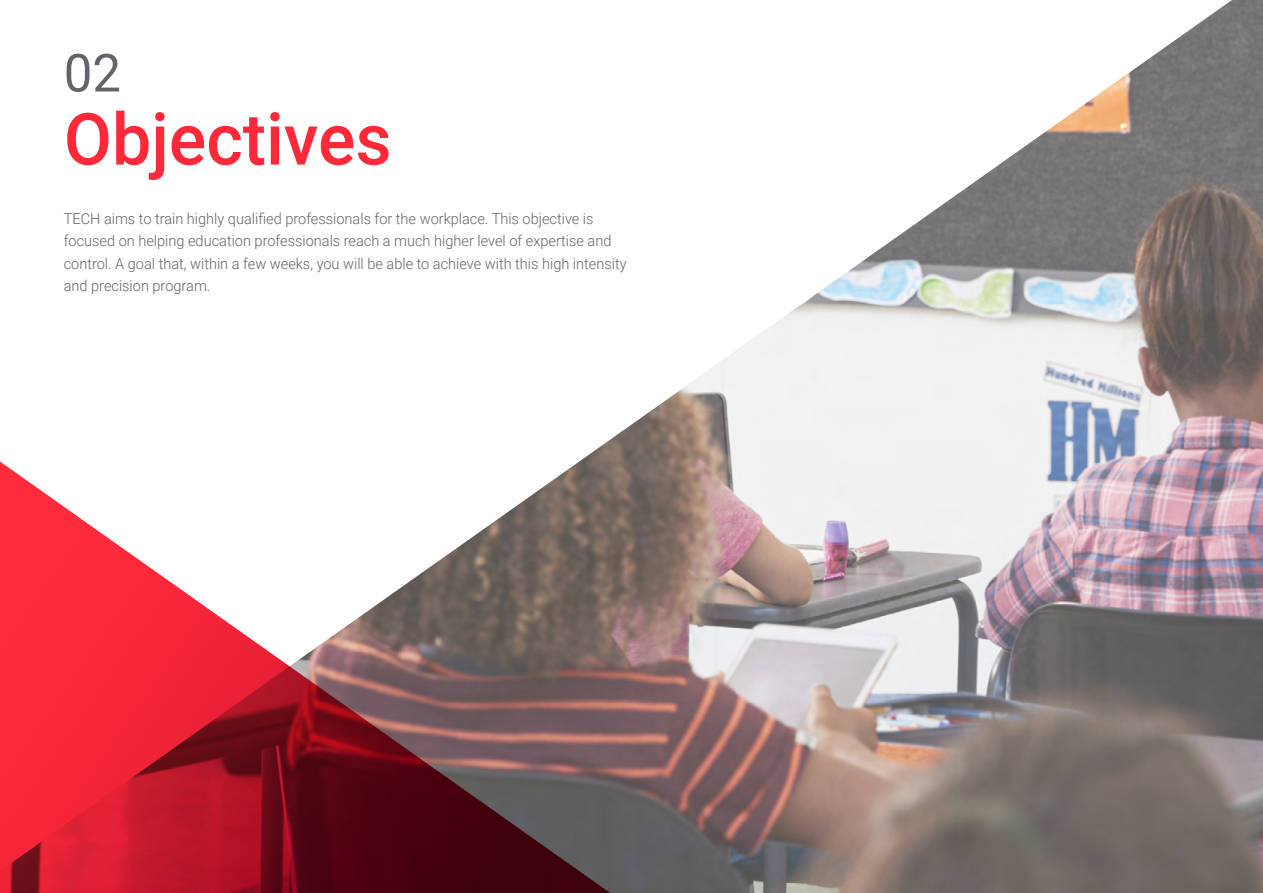
<style>
.page{position:relative;width:1263px;height:893px;background:#fff}
.page>*{position:absolute;margin:0;border:0;box-sizing:border-box;transform-origin:0 0}
.t1{font:500 72px "Roboto";color:#ff293a}
.t2{font:52.5px "Roboto";color:#61646a}
.t3{font:300 15px/22.5px "Roboto";color:#61646a}
</style>
<div class="page">
<img style="left:601px;top:0;width:662px;height:893px">
<svg style="left:0;top:446px;width:640px;height:447px"></svg>
<h2 class="t2" style="left:64px;top:36px;width:59px">02</h2>
<h1 class="t1" style="left:64px;top:89px;width:329px">Objectives</h1>
<p class="t3" style="left:64px;top:207px;width:564px">TECH aims to train highly qualified professionals for the workplace. This objective is focused on helping education professionals reach a much higher level of expertise and control. A goal that, within a few weeks, you will be able to achieve with this high intensity and precision program.</p>
</div>
